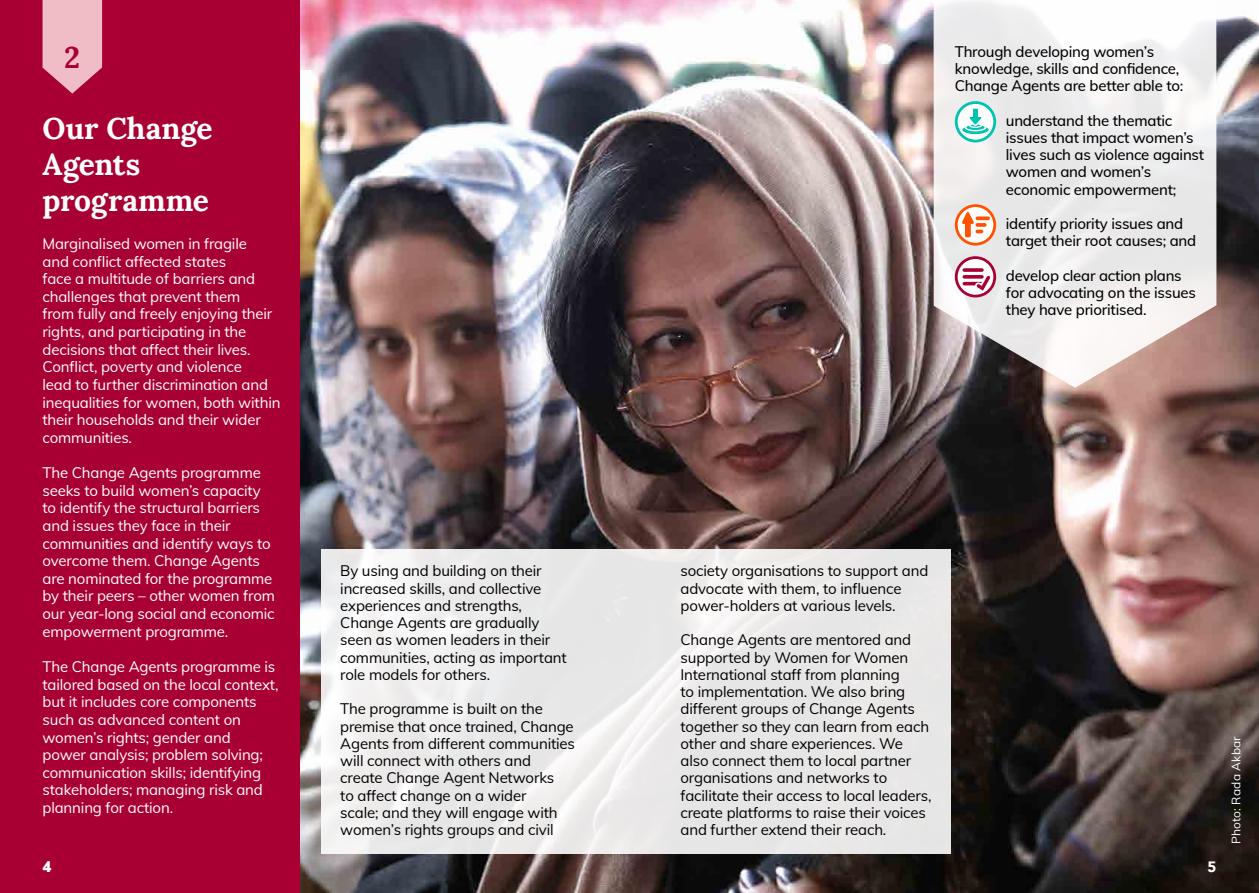
<style>
.page{position:relative;width:1259px;height:893px;background:#fff}
.page>*{position:absolute;margin:0;border:0;box-sizing:border-box;transform-origin:0 0}
.A_head{font:700 30px/36px "Lora";letter-spacing:-.005em;color:#fff}
.A_head-2{font:700 30px "Lora";color:#a90034}
.t1{font:15px/17.7px "Mulish";letter-spacing:-.01em;color:#fff}
.t2{font:15px/17.2px "Mulish";letter-spacing:-.01em;color:#000}
.t3{font:500 15px/17.2px "Mulish";letter-spacing:-.015em;color:#000}
.t4{font:900 15px "Mulish";color:#fff}
.t5{font:900 15px "Avenir";color:#fff}
.Credit{font:12px "Mulish";letter-spacing:.015em;color:#fff}
</style>
<div class="page">
<img style="left:300px;top:0;width:959px;height:893px">
<div style="left:0;top:0;width:300px;height:893px;background:#a90034"></div>
<svg style="left:43px;top:0;width:59px;height:94px;background:#e5a1b1"></svg>
<svg style="left:321px;top:550px;width:629px;height:304px;fill:#e9e8e8"></svg>
<svg style="left:933px;top:0;width:283px;height:388px;fill:#ebebec"></svg>
<svg style="left:956px;top:206px;width:38px;height:38px"></svg>
<div style="left:955px;top:204px;width:41px;height:42px;border:3px solid #ff5200;border-radius:50%"></div>
<svg style="left:985px;top:216px;width:3px;height:4px"></svg>
<svg style="left:959px;top:207px;width:26px;height:32px"></svg>
<svg style="left:956px;top:258px;width:38px;height:38px"></svg>
<div style="left:955px;top:256px;width:41px;height:41px;border:3px solid #a90034;border-radius:50%"></div>
<svg style="left:964px;top:268px;width:5px;height:4px"></svg>
<svg style="left:964px;top:275px;width:5px;height:4px"></svg>
<hr style="left:964px;top:282px;width:18px;height:3px;background:#a90034">
<svg style="left:969px;top:268px;width:29px;height:30px"></svg>
<svg style="left:956px;top:103px;width:38px;height:38px"></svg>
<div style="left:955px;top:101px;width:41px;height:41px;border:3px solid #00c3b4;border-radius:50%"></div>
<svg style="left:961px;top:124px;width:28px;height:11px"></svg>
<div style="left:960px;top:123px;width:30px;height:13px;border:2px solid #fff;border-radius:50%"></div>
<div style="left:964px;top:123px;width:22px;height:8px;border:1px solid #fff;border-radius:50%"></div>
<svg style="left:960px;top:105px;width:31px;height:25px"></svg>
<p class="A_head-2" style="left:64px;top:35px;width:17px">2</p>
<p class="A_head" style="left:43px;top:108px;width:172px">Our Change<br>Agents programme</p>
<p class="t1" style="left:43px;top:234px;width:239px">Marginalised women in fragile<br>and conflict affected states<br>face a multitude of barriers and challenges that prevent them<br>from fully and freely enjoying their rights, and participating in the decisions that affect their lives.<br>Conflict, poverty and violence<br>lead to further discrimination and inequalities for women, both within their households and their wider communities.</p>
<p class="t1" style="left:43px;top:463px;width:234px">The Change Agents programme seeks to build women’s capacity to identify the structural barriers and issues they face in their communities and identify ways to overcome them. Change Agents are nominated for the programme by their peers – other women from our year-long social and economic empowerment programme.</p>
<p class="t1" style="left:43px;top:657px;width:238px">The Change Agents programme is tailored based on the local context, but it includes core components such as advanced content on women’s rights; gender and<br>power analysis; problem solving; communication skills; identifying stakeholders; managing risk and planning for action.</p>
<p class="t2" style="left:340px;top:562px;width:228px">By using and building on their increased skills, and collective experiences and strengths,<br>Change Agents are gradually seen as women leaders in their communities, acting as important role models for others.</p>
<p class="t2" style="left:340px;top:700px;width:236px">The programme is built on the premise that once trained, Change<br>Agents from different communities will connect with others and create Change Agent Networks<br>to affect change on a wider<br>scale; and they will engage with women’s rights groups and civil</p>
<p class="t3" style="left:955px;top:42px;width:230px">Through developing women’s knowledge, skills and confidence,<br>Change Agents are better able to:</p>
<p class="t3" style="left:1006px;top:111px;width:200px">understand the thematic issues that impact women’s lives such as violence against women and women’s economic empowerment;</p>
<p class="t3" style="left:1006px;top:214px;width:192px">identify priority issues and target their root causes; and</p>
<p class="t3" style="left:1006px;top:266px;width:191px">develop clear action plans for advocating on the issues they have prioritised.</p>
<p class="t2" style="left:680px;top:562px;width:249px">society organisations to support and advocate with them, to influence power-holders at various levels.</p>
<p class="t2" style="left:680px;top:631px;width:252px">Change Agents are mentored and supported by Women for Women International staff from planning<br>to implementation. We also bring different groups of Change Agents together so they can learn from each other and share experiences. We also connect them to local partner organisations and networks to facilitate their access to local leaders, create platforms to raise their voices and further extend their reach.</p>
<p class="t4" style="left:43px;top:855px;width:10px">4</p>
<p class="t5" style="left:1207px;top:854px;width:10px">5</p>
<p class="Credit" style="left:1227px;top:844px;width:109px;rotate:-90deg">Photo: Rada Akbar</p>
</div>
